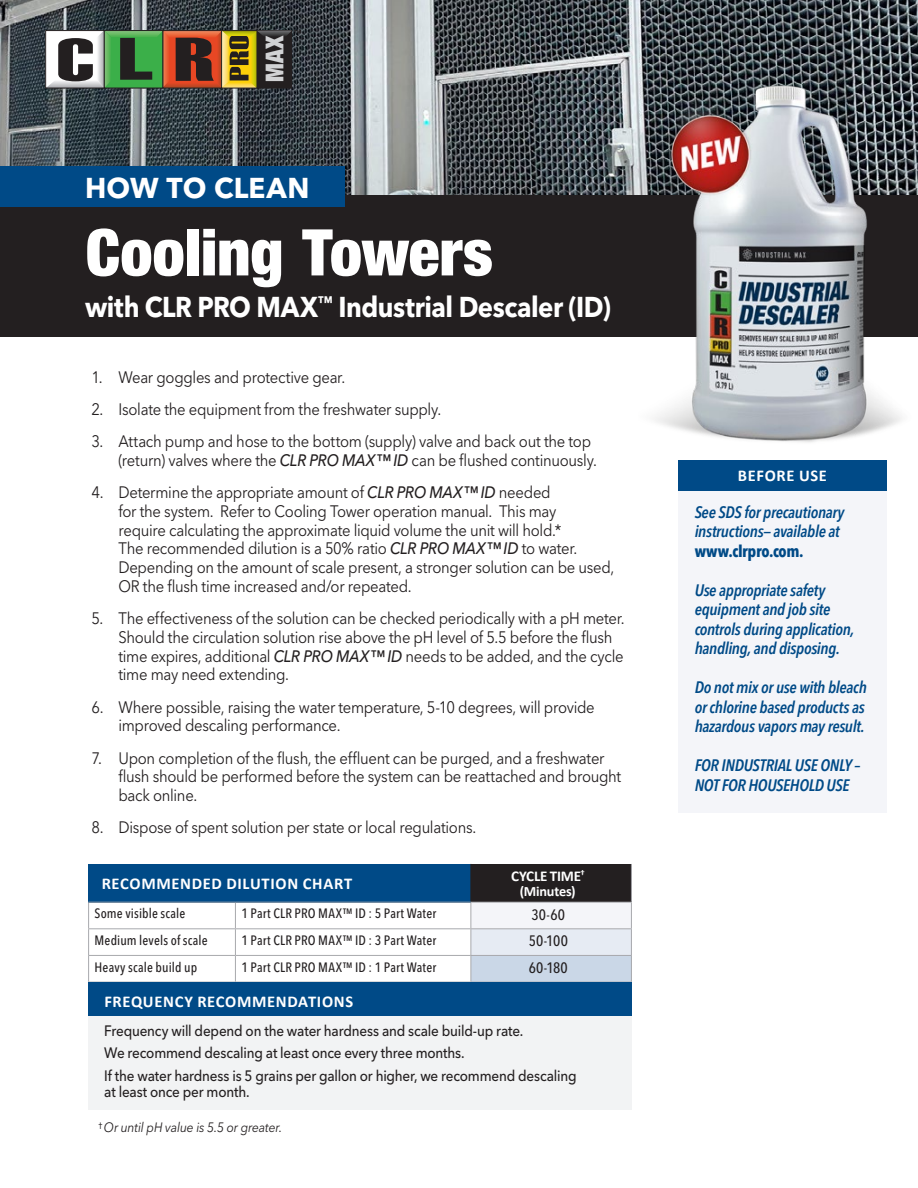
<style>
.page{position:relative;width:918px;height:1188px;background:#fff}
.page>*{position:absolute;margin:0;border:0;box-sizing:border-box;transform-origin:0 0}
.t1{font:69px "Sans Black Cond";letter-spacing:-.005em;color:#fff}
.t2{font:700 28.5px "Avenir Next LT Pro";letter-spacing:-.02em;color:#fff;scale:.9 1}
.t3{font:700 28.5px "Avenir Next LT Pro";letter-spacing:.01em;color:#fff}
.t4{font:900 condensed 24.75px "Helvetica Neue LT Std";color:#d1d2d4}
.t5{font:16.5px/18.8px "Avenir Next LT Pro";letter-spacing:-.02em;color:#231f20;scale:.9 1}
.t6{font:italic 600 condensed 16.5px/19.5px "Avenir Next LT Pro";letter-spacing:-.02em;color:#004a87}
.t7{font:700 16.5px "Calibri";letter-spacing:.04em;color:#fff}
.t8{font:500 15px/22.5px "Avenir Next LT Pro";letter-spacing:-.015em;color:#231f20;scale:.9 1}
.t9{font:500 condensed 15px "Avenir Next LT Pro";letter-spacing:.01em;color:#231f20}
.t10{font:700 15px "Calibri";letter-spacing:-.01em;color:#fff}
.t11{font:700 14.25px "Calibri";letter-spacing:-.015em;color:#fff}
.t12{font:500 condensed 13.5px "Avenir Next LT Pro";letter-spacing:.01em;color:#231f20}
.t13{font:italic 13.5px "Avenir Next LT Pro";letter-spacing:-.015em;color:#231f20;scale:.9 1}
.s1{font-weight:500;font-style:italic}
.s2{font-weight:700;font-style:normal}
</style>
<div class="page">
<div style="left:0;top:189px;width:918px;height:148px;background:#231f20"></div>
<img style="left:0;top:0;width:918px;height:194px">
<div style="left:89px;top:864px;width:382px;height:38px;background:#004a87"></div>
<div style="left:471px;top:864px;width:160px;height:38px;background:#231f20"></div>
<div style="left:471px;top:902px;width:160px;height:27px;background:#f4f5f9"></div>
<div style="left:471px;top:929px;width:160px;height:26px;background:#e6ebf3"></div>
<div style="left:471px;top:955px;width:160px;height:27px;background:#cad7e7"></div>
<hr style="left:88px;top:928px;width:147px;height:1px;background:#a8a9ad">
<hr style="left:235px;top:928px;width:236px;height:1px;background:#a8a9ad">
<hr style="left:471px;top:928px;width:161px;height:1px;background:#a8a9ad">
<hr style="left:88px;top:955px;width:147px;height:1px;background:#a8a9ad">
<svg style="left:88px;top:903px;width:1px;height:79px"></svg>
<hr style="left:235px;top:955px;width:236px;height:1px;background:#a8a9ad">
<svg style="left:235px;top:903px;width:1px;height:79px"></svg>
<hr style="left:471px;top:955px;width:161px;height:1px;background:#a8a9ad">
<svg style="left:471px;top:903px;width:1px;height:79px"></svg>
<svg style="left:631px;top:903px;width:1px;height:79px"></svg>
<hr style="left:88px;top:902px;width:147px;height:1px;background:#a8a9ad">
<hr style="left:235px;top:902px;width:236px;height:1px;background:#a8a9ad">
<hr style="left:631px;top:864px;width:1px;height:38px;background:#a8a9ad">
<hr style="left:471px;top:902px;width:161px;height:1px;background:#a8a9ad">
<div style="left:88px;top:982px;width:544px;height:128px;background:#f2f3f4"></div>
<div style="left:88px;top:982px;width:544px;height:33px;background:#004a87"></div>
<div style="left:678px;top:460px;width:209px;height:31px;background:#004a87"></div>
<div style="left:678px;top:491px;width:209px;height:322px;background:#f4f5f9"></div>
<img style="left:639px;top:81px;width:279px;height:362px">
<div style="left:0;top:166px;width:344px;height:41px;background:#004a87"></div>
<div style="left:45px;top:30px;width:60px;height:59px;border:1px solid #231f20"></div>
<svg style="left:46px;top:30px;width:255px;height:58px;background:#746f4c"></svg>
<p class="t4" style="left:259px;top:82px;width:48px;rotate:-90deg">MAX</p>
<p class="t3" style="left:85px;top:171px;width:226px">HOW TO CLEAN</p>
<p class="t1" style="left:85px;top:211px;width:409px">Cooling Towers</p>
<p class="t2" style="left:85px;top:290px;width:586px">with CLR PRO MAX<sup>™</sup> Industrial Descaler (ID)</p>
<p class="t5" style="left:91px;top:368px;width:284px">1. Wear goggles and protective gear.</p>
<p class="t5" style="left:91px;top:400px;width:390px">2. Isolate the equipment from the freshwater supply.</p>
<p class="t5" style="left:118px;top:432px;width:533px;text-indent:-27px">3. Attach pump and hose to the bottom (supply) valve and back out the top (return) valves where the <span class="s1">CLR PRO MAX™ ID</span> can be flushed continuously.</p>
<p class="t5" style="left:118px;top:483px;width:553px;text-indent:-27px">4. Determine the appropriate amount of <span class="s1">CLR PRO MAX™ ID</span> needed<br>for the system. Refer to Cooling Tower operation manual. This may<br>require calculating the approximate liquid volume the unit will hold.*<br>The recommended dilution is a 50% ratio <span class="s1">CLR PRO MAX™ ID</span> to water.<br>Depending on the amount of scale present, a stronger solution can be used, OR the flush time increased and/or repeated.</p>
<p class="t5" style="left:118px;top:609px;width:564px;text-indent:-27px">5. The effectiveness of the solution can be checked periodically with a pH meter.<br>Should the circulation solution rise above the pH level of 5.5 before the flush time expires, additional <span class="s1">CLR PRO MAX™ ID</span> needs to be added, and the cycle time may need extending.</p>
<p class="t5" style="left:118px;top:698px;width:531px;text-indent:-27px">6. Where possible, raising the water temperature, 5-10 degrees, will provide improved descaling performance.</p>
<p class="t5" style="left:118px;top:749px;width:560px;text-indent:-27px">7. Upon completion of the flush, the effluent can be purged, and a freshwater flush should be performed before the system can be reattached and brought back online.</p>
<p class="t5" style="left:91px;top:818px;width:429px">8. Dispose of spent solution per state or local regulations.</p>
<p class="t7" style="left:102px;top:874px;width:252px">RECOMMENDED DILUTION CHART</p>
<p class="t10" style="left:511px;top:867px;width:75px">CYCLE TIME<sup>†</sup></p>
<p class="t11" style="left:520px;top:883px;width:57px">(Minutes)</p>
<p class="t12" style="left:95px;top:906px;width:92px">Some visible scale</p>
<p class="t12" style="left:241px;top:906px;width:196px">1 Part CLR PRO MAX™ ID : 5 Part Water</p>
<p class="t9" style="left:532px;top:905px;width:35px">30-60</p>
<p class="t12" style="left:95px;top:932px;width:115px">Medium levels of scale</p>
<p class="t12" style="left:241px;top:932px;width:196px">1 Part CLR PRO MAX™ ID : 3 Part Water</p>
<p class="t9" style="left:529px;top:932px;width:41px">50-100</p>
<p class="t12" style="left:95px;top:959px;width:104px">Heavy scale build up</p>
<p class="t12" style="left:241px;top:959px;width:196px">1 Part CLR PRO MAX™ ID : 1 Part Water</p>
<p class="t9" style="left:529px;top:958px;width:41px">60-180</p>
<p class="t7" style="left:105px;top:991px;width:250px">FREQUENCY RECOMMENDATIONS</p>
<p class="t8" style="left:104px;top:1019px;width:526px">Frequency will depend on the water hardness and scale build-up rate.<br>We recommend descaling at least once every three months.<br>If the water hardness is 5 grains per gallon or higher, we recommend descaling</p>
<p class="t8" style="left:104px;top:1081px;width:163px">at least once per month.</p>
<p class="t13" style="left:98px;top:1120px;width:206px"><sup>†</sup> Or until pH value is 5.5 or greater.</p>
<p class="t7" style="left:738px;top:465px;width:91px">BEFORE USE</p>
<p class="t6" style="left:695px;top:502px;width:151px">See SDS for precautionary instructions— available at <span class="s2">www.clrpro.com.</span></p>
<p class="t6" style="left:695px;top:580px;width:161px">Use appropriate safety equipment and job site controls during application, handling, and disposing.</p>
<p class="t6" style="left:695px;top:678px;width:174px">Do not mix or use with bleach or chlorine based products as hazardous vapors may result.</p>
<p class="t6" style="left:695px;top:756px;width:167px">FOR INDUSTRIAL USE ONLY –<br>NOT FOR HOUSEHOLD USE</p>
</div>
